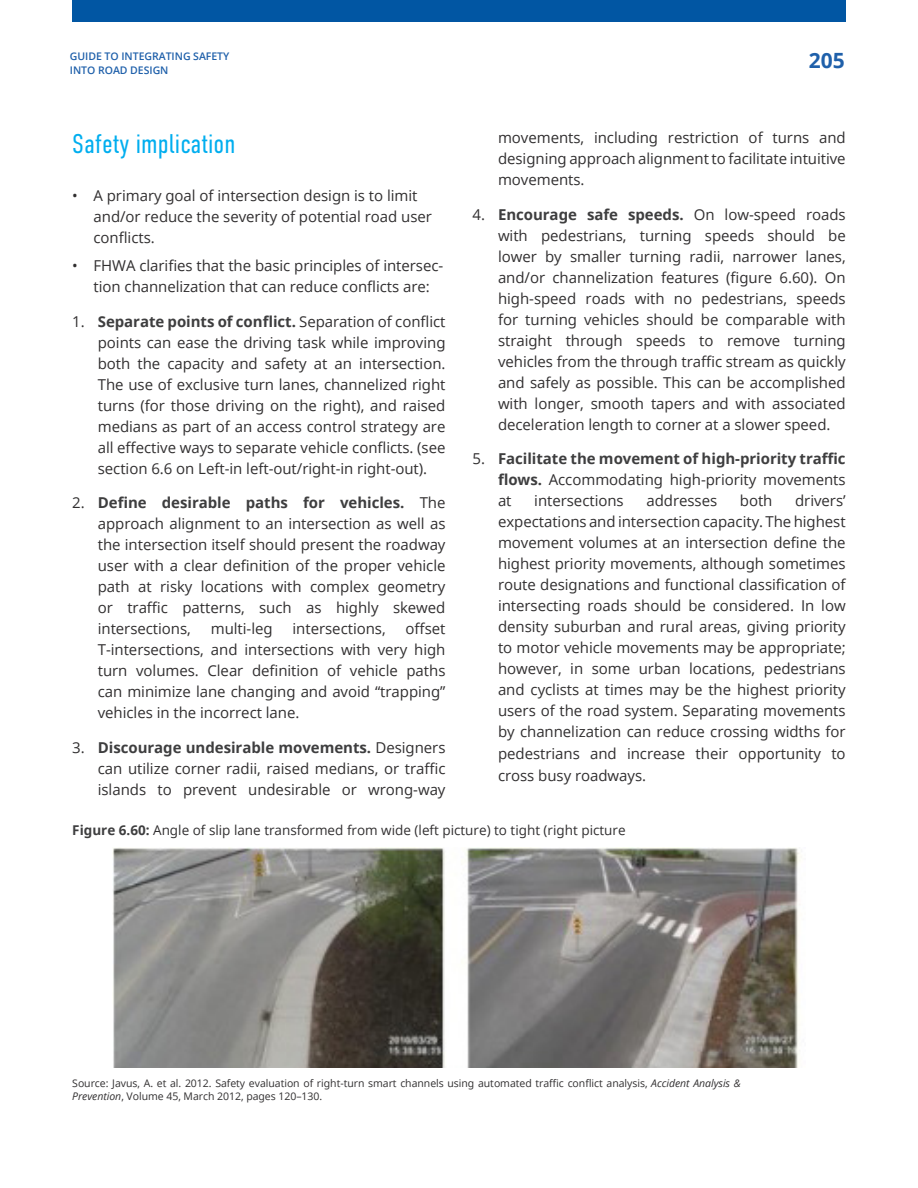
<style>
.page{position:relative;width:918px;height:1188px;background:#fff}
.page>*{position:absolute;margin:0;border:0;box-sizing:border-box;transform-origin:0 0}
.H2_-_level_2{font:300 27px "DIN Condensed";color:#00aeef}
.t1{font:700 21px "Open Sans";color:#1f60aa}
.t2{font:15px/21px "Open Sans";letter-spacing:-.005em;color:#312f30;text-align:justify}
.t3{font:700 15px/21px "Open Sans";letter-spacing:-.005em;color:#3e3e3f;text-align:justify}
.Figure_title{font:13.5px "Open Sans";color:#312f30}
.bodytext{font:10.5px/13.5px "Open Sans";letter-spacing:-.005em;color:#312f30}
.t4{font:600 10.5px/13.5px "Open Sans";letter-spacing:-.005em;color:#1f60aa}
.s1{font-weight:700;color:#3e3e3f}
.s2{font-weight:400;color:#312f30}
.s3{font-style:italic}
</style>
<div class="page">
<div style="left:72px;top:0;width:774px;height:22px;background:#0156a3"></div>
<img style="left:112px;top:848px;width:689px;height:220px">
<p class="t4" style="left:70px;top:50px;width:161px">GUIDE TO INTEGRATING SAFETY<br>INTO ROAD DESIGN</p>
<h2 class="t1" style="left:809px;top:46px;width:37px">205</h2>
<p class="H2_-_level_2" style="left:72px;top:128px;width:165px">Safety implication</p>
<p class="t2" style="left:94px;top:185px;width:340px;text-align:left;text-indent:-21px">• A primary goal of intersection design is to limit and/or reduce the severity of potential road user conflicts.</p>
<p class="t2" style="left:72px;top:255px;width:373px;text-align:center">• FHWA clarifies that the basic principles of intersec&shy;tion channelization that can reduce conflicts are:</p>
<p class="t2" style="left:98px;top:310px;width:349px;text-indent:-26px">1. <span class="s1">Separate points of conflict.</span> Separation of conflict points can ease the driving task while improving both the capacity and safety at an intersection.<br>The use of exclusive turn lanes, channelized right turns (for those driving on the right), and raised medians as part of an access control strategy are all effective ways to separate vehicle conflicts. (see section 6.6 on Left-in left-out/right-in right-out).</p>
<p class="t2" style="left:98px;top:492px;width:349px;text-indent:-26px">2. <span class="s1">Define desirable paths for vehicles.</span> The approach alignment to an intersection as well as the intersection itself should present the roadway user with a clear definition of the proper vehicle path at risky locations with complex geometry or traffic patterns, such as highly skewed intersections,</p>
<p class="t2" style="left:98px;top:618px;width:349px;text-indent:308px">offset T-intersections, and intersections with very high turn volumes. Clear definition of vehicle paths can minimize lane changing and avoid “trapping” vehicles in the incorrect lane.</p>
<p class="t2" style="left:98px;top:736px;width:349px;text-indent:-26px">3. <span class="s1">Discourage undesirable movements.</span> Designers can utilize corner radii, raised medians, or traffic islands to prevent undesirable or wrong-way</p>
<p class="t2" style="left:211px;top:618px;width:63px">multi-leg</p>
<p class="t2" style="left:293px;top:618px;width:95px">intersections,</p>
<p class="t2" style="left:498px;top:127px;width:349px">movements, including restriction of turns and designing approach alignment to facilitate intuitive movements.</p>
<p class="t2" style="left:498px;top:203px;width:349px;text-indent:-26px">4. <span class="s1">Encourage safe speeds.</span> On low-speed roads with pedestrians, turning speeds should be lower by smaller turning radii, narrower lanes, and/or channelization features (figure 6.60). On high-speed roads with no pedestrians, speeds for turning vehicles should be comparable with straight through speeds to remove turning vehicles from the through traffic stream as quickly and safely as possible. This can be accomplished with longer, smooth tapers and with associated deceleration length to corner at a slower speed.</p>
<p class="t3" style="left:498px;top:448px;width:349px;text-indent:-26px"><span class="s2">5.</span> Facilitate the movement of high-priority traffic flows. <span class="s2">Accommodating high-priority movements at</span></p>
<p class="t2" style="left:498px;top:490px;width:349px;text-indent:297px">drivers’ expectations and intersection capacity. The highest movement volumes at an intersection define the highest priority movements, although sometimes route designations and functional classification of intersecting roads should be considered. In low density suburban and rural areas, giving priority to motor vehicle movements may be appropriate; however, in some urban locations, pedestrians and cyclists at times may be the highest priority users of the road system. Separating movements by channelization can reduce crossing widths for pedestrians and increase their opportunity to cross busy roadways.</p>
<p class="t2" style="left:534px;top:490px;width:91px">intersections</p>
<p class="t2" style="left:646px;top:490px;width:72px">addresses</p>
<p class="t2" style="left:740px;top:490px;width:34px">both</p>
<p class="Figure_title" style="left:72px;top:821px;width:555px"><span class="s1">Figure 6.60:</span> Angle of slip lane transformed from wide (left picture) to tight (right picture</p>
<p class="bodytext" style="left:72px;top:1076px;width:670px">Source: Javus, A. et al. 2012. Safety evaluation of right-turn smart channels using automated traffic conflict analysis, <span class="s3">Accident Analysis &amp;<br>Prevention</span>, Volume 45, March 2012, pages 120–130.</p>
</div>
